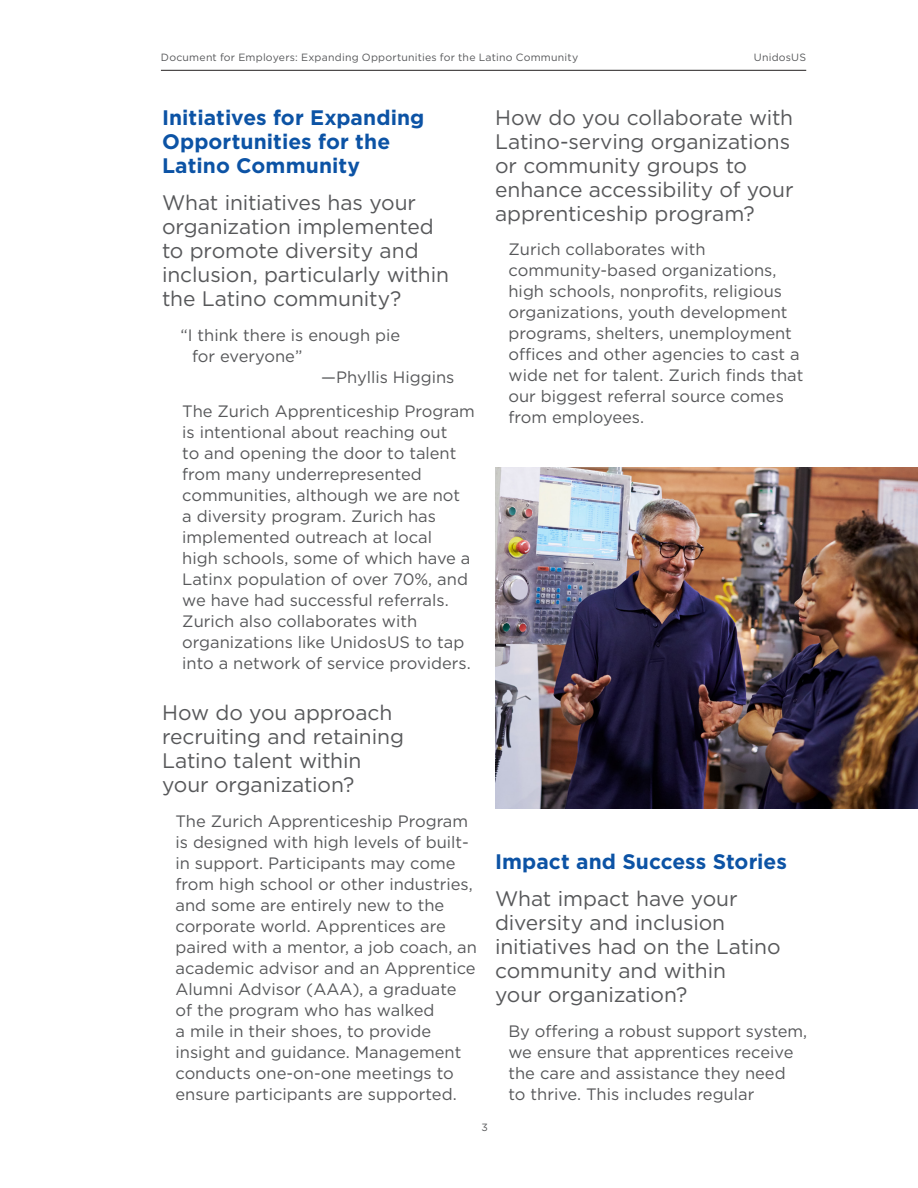
<style>
.page{position:relative;width:918px;height:1188px;background:#fff}
.page>*{position:absolute;margin:0;border:0;box-sizing:border-box;transform-origin:0 0}
.Sub_head_underlined{font:21px/24px "Gotham";letter-spacing:-.005em;color:#57585a}
.List_Paragraph{font:21px/24px "Gotham";letter-spacing:-.005em;color:#57585a}
.Sub_head_underlined-2{font:700 21px/24px "Gotham";letter-spacing:.005em;color:#0c53a5}
.List_Paragraph-2{font:16.5px/21px "Gotham";color:#57585a}
.t1{font:10.5px "Gotham";letter-spacing:.02em;color:#57585a}
</style>
<div class="page">
<hr style="left:161px;top:70px;width:645px;height:1px;background:#231f20">
<img style="left:495px;top:467px;width:423px;height:342px">
<p class="t1" style="left:161px;top:51px;width:419px">Document for Employers: Expanding Opportunities for the Latino Community</p>
<p class="t1" style="left:754px;top:51px;width:54px">UnidosUS</p>
<p class="Sub_head_underlined-2" style="left:162px;top:105px;width:264px">Initiatives for Expanding<br>Opportunities for the<br>Latino Community</p>
<p class="Sub_head_underlined" style="left:162px;top:190px;width:289px">What initiatives has your organization implemented to promote diversity and inclusion, particularly within the Latino community?</p>
<p class="List_Paragraph-2" style="left:180px;top:324px;width:221px">“I think there is enough pie</p>
<p class="List_Paragraph-2" style="left:192px;top:345px;width:112px">for everyone”</p>
<p class="List_Paragraph-2" style="left:321px;top:366px;width:135px">—Phyllis Higgins</p>
<p class="List_Paragraph-2" style="left:182px;top:401px;width:294px">The Zurich Apprenticeship Program is intentional about reaching out<br>to and opening the door to talent from many underrepresented communities, although we are not<br>a diversity program. Zurich has implemented outreach at local<br>high schools, some of which have a Latinx population of over 70%, and we have had successful referrals.<br>Zurich also collaborates with organizations like UnidosUS to tap into a network of service providers.</p>
<p class="Sub_head_underlined" style="left:162px;top:700px;width:243px">How do you approach recruiting and retaining<br>Latino talent within your organization?</p>
<p class="List_Paragraph-2" style="left:176px;top:810px;width:303px">The Zurich Apprenticeship Program is designed with high levels of built&shy;in support. Participants may come from high school or other industries, and some are entirely new to the corporate world. Apprentices are paired with a mentor, a job coach, an academic advisor and an Apprentice Alumni Advisor (AAA), a graduate of the program who has walked<br>a mile in their shoes, to provide insight and guidance. Management conducts one-on-one meetings to ensure participants are supported.</p>
<p class="t1" style="left:481px;top:1120px;width:8px">3</p>
<p class="List_Paragraph" style="left:495px;top:105px;width:300px">How do you collaborate with<br>Latino-serving organizations or community groups to enhance accessibility of your apprenticeship program?</p>
<p class="List_Paragraph-2" style="left:509px;top:239px;width:296px">Zurich collaborates with community-based organizations, high schools, nonprofits, religious organizations, youth development programs, shelters, unemployment offices and other agencies to cast a wide net for talent. Zurich finds that our biggest referral source comes from employees.</p>
<p class="Sub_head_underlined-2" style="left:495px;top:849px;width:293px">Impact and Success Stories</p>
<p class="Sub_head_underlined" style="left:495px;top:886px;width:287px">What impact have your diversity and inclusion initiatives had on the Latino community and within<br>your organization?</p>
<p class="List_Paragraph-2" style="left:509px;top:1020px;width:300px">By offering a robust support system, we ensure that apprentices receive the care and assistance they need<br>to thrive. This includes regular</p>
</div>
